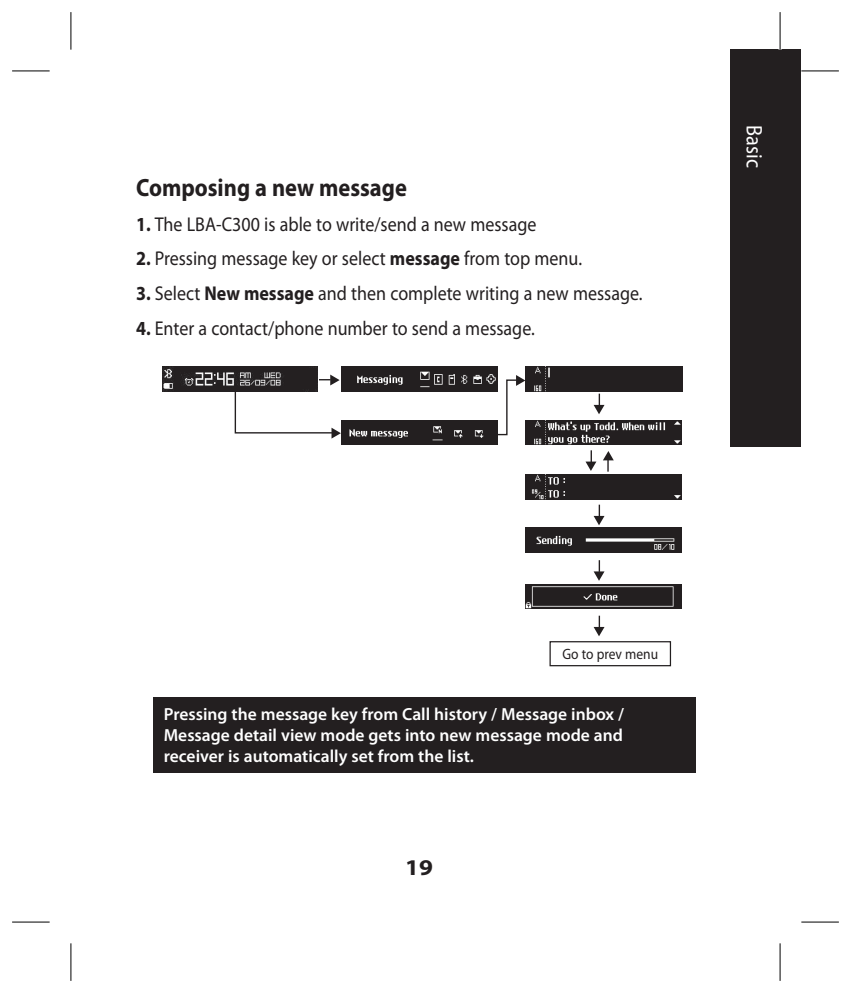
<style>
.page{position:relative;width:851px;height:993px;background:#fff}
.page>*{position:absolute;margin:0;border:0;box-sizing:border-box;transform-origin:0 0}
.t1{font:700 25px "Myriad Pro";color:#231f20;scale:.9 1}
.t2{font:22.5px "Myriad Pro";color:#fff;scale:.9 1}
.t3{font:700 22.5px "Myriad Pro";color:#231f20;scale:1.11 1}
.t4{font:20px "Myriad Pro";color:#231f20;scale:.9 1}
.t5{font:600 17.5px/21px "Myriad Pro";color:#fff;text-align:justify}
.t6{font:15px "Myriad Pro";color:#231f20;scale:.9 1}
.s1{font-weight:700}
</style>
<div class="page">
<div style="left:730px;top:50px;width:71px;height:396px;background:#231f20"></div>
<div style="left:549px;top:641px;width:122px;height:25px;border:1px solid #231f20"></div>
<svg style="left:497px;top:375px;width:28px;height:61px"></svg>
<svg style="left:234px;top:374px;width:107px;height:64px"></svg>
<svg style="left:593px;top:394px;width:11px;height:20px"></svg>
<svg style="left:603px;top:451px;width:10px;height:20px"></svg>
<svg style="left:585px;top:451px;width:11px;height:20px"></svg>
<svg style="left:593px;top:505px;width:11px;height:20px"></svg>
<svg style="left:593px;top:560px;width:11px;height:20px"></svg>
<svg style="left:593px;top:616px;width:11px;height:20px"></svg>
<img style="left:342px;top:367px;width:155px;height:24px">
<div style="left:525px;top:367px;width:157px;height:24px;background:#231f20"></div>
<img style="left:525px;top:420px;width:156px;height:24px">
<img style="left:525px;top:474px;width:156px;height:25px">
<img style="left:525px;top:527px;width:156px;height:25px">
<img style="left:525px;top:584px;width:156px;height:24px">
<img style="left:341px;top:420px;width:157px;height:24px">
<img style="left:162px;top:366px;width:155px;height:25px">
<div style="left:302px;top:368px;width:14px;height:20px;background:#242021"></div>
<div style="left:287px;top:369px;width:17px;height:19px;background:#242021"></div>
<div style="left:154px;top:696px;width:541px;height:75px;background:#231f20"></div>
<hr style="left:12px;top:70px;width:38px;height:1px;background:#000">
<hr style="left:801px;top:70px;width:37px;height:1px;background:#000">
<hr style="left:12px;top:921px;width:38px;height:1px;background:#000">
<hr style="left:801px;top:921px;width:37px;height:1px;background:#000">
<hr style="left:70px;top:12px;width:1px;height:38px;background:#000">
<hr style="left:70px;top:943px;width:1px;height:37px;background:#000">
<hr style="left:779px;top:12px;width:1px;height:38px;background:#000">
<hr style="left:779px;top:943px;width:1px;height:37px;background:#000">
<p class="t1" style="left:136px;top:178px;width:302px">Composing a new message</p>
<p class="t4" style="left:136px;top:216px;width:446px"><span class="s1">1.</span> The LBA-C300 is able to write/send a new message</p>
<p class="t4" style="left:136px;top:251px;width:497px"><span class="s1">2.</span> Pressing message key or select <span class="s1">message</span> from top menu.</p>
<p class="t4" style="left:136px;top:285px;width:564px"><span class="s1">3.</span> Select <span class="s1">New message</span> and then complete writing a new message.</p>
<p class="t4" style="left:136px;top:320px;width:444px"><span class="s1">4.</span> Enter a contact/phone number to send a message.</p>
<p class="t2" style="left:762px;top:125px;width:49px;rotate:90deg">Basic</p>
<p class="t6" style="left:562px;top:648px;width:108px">Go to prev menu</p>
<p class="t5" style="left:164px;top:704px;width:462px">Pressing the message key from Call history / Message inbox / Message detail view mode gets into new message mode and receiver is automatically set from the list.</p>
<p class="t3" style="left:405px;top:858px;width:27px">19</p>
</div>
